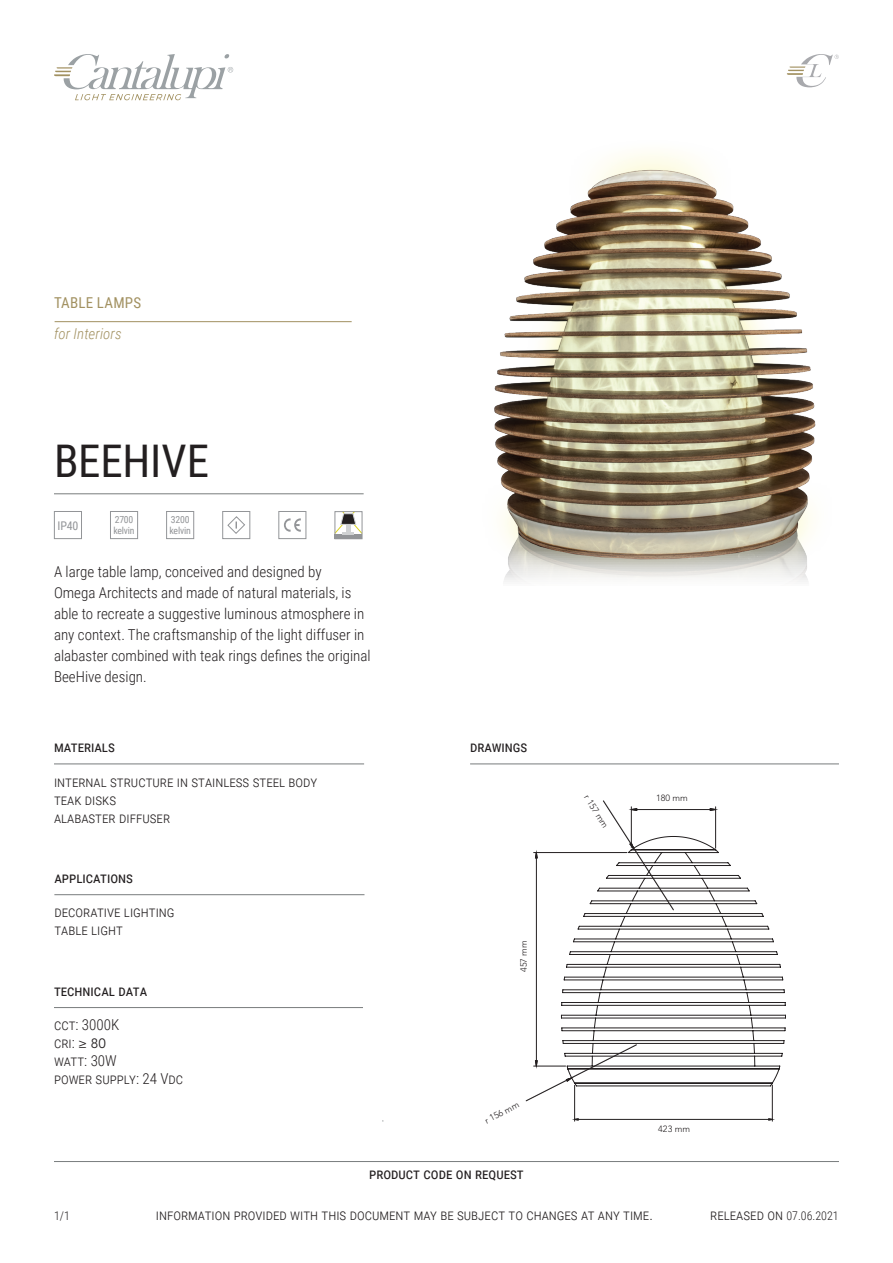
<style>
.page{position:relative;width:893px;height:1263px;background:#fff}
.page>*{position:absolute;margin:0;border:0;box-sizing:border-box;transform-origin:0 0}
.t1{font:45px "Roboto Condensed";letter-spacing:-.005em;color:#231f20}
.t2{font:300 15px/18px "Roboto Condensed";color:#231f20}
.t3{font:15px "Roboto Condensed";color:#231f20}
.t4{font:italic 300 15px "Roboto Condensed";letter-spacing:.005em;color:#a29161}
.t5{font:15px "Roboto Condensed";letter-spacing:.02em;color:#a29161}
.t6{font:12px "Roboto Condensed";color:#939598}
.t7{font:300 12px "Roboto Condensed";color:#231f20}
.t8{font:9.75px/10.5px "Roboto Condensed";letter-spacing:-.02em;color:#939598}
.t9{font:300 9px "Avenir LT Pro";color:#231f20}
.s1{font-family:"Avenir LT Pro";font-weight:400;font-size:13.5px}
.s2{font-size:12px}
</style>
<div class="page">
<hr style="left:55px;top:321px;width:297px;height:1px;background:#a29161">
<svg style="left:54px;top:54px;width:179px;height:46px"></svg>
<svg style="left:787px;top:54px;width:52px;height:33px"></svg>
<hr style="left:54px;top:1161px;width:785px;height:1px;background:#787c7d">
<hr style="left:470px;top:764px;width:369px;height:1px;background:#787c7d">
<hr style="left:54px;top:764px;width:310px;height:1px;background:#787c7d">
<hr style="left:54px;top:894px;width:310px;height:1px;background:#787c7d">
<hr style="left:54px;top:1007px;width:309px;height:1px;background:#787c7d">
<hr style="left:54px;top:493px;width:310px;height:1px;background:#787c7d">
<div style="left:54px;top:511px;width:28px;height:28px;border:1px solid #939598"></div>
<div style="left:222px;top:511px;width:28px;height:28px;border:1px solid #939598"></div>
<svg style="left:227px;top:516px;width:18px;height:18px"></svg>
<div style="left:278px;top:511px;width:28px;height:28px;border:1px solid #939598"></div>
<svg style="left:284px;top:518px;width:17px;height:14px"></svg>
<div style="left:110px;top:511px;width:28px;height:28px;border:1px solid #939598"></div>
<div style="left:166px;top:511px;width:28px;height:28px;border:1px solid #939598"></div>
<hr style="left:335px;top:535px;width:27px;height:4px;background:#939598">
<svg style="left:334px;top:511px;width:29px;height:24px"></svg>
<div style="left:335px;top:511px;width:27px;height:28px;border:1px solid #939598"></div>
<img style="left:494px;top:152px;width:322px;height:430px">
<svg style="left:561px;top:836px;width:225px;height:251px"></svg>
<svg style="left:535px;top:850px;width:3px;height:9px"></svg>
<hr style="left:534px;top:852px;width:93px;height:1px;background:#231f20">
<hr style="left:536px;top:852px;width:1px;height:214px;background:#231f20">
<svg style="left:525px;top:1044px;width:112px;height:58px"></svg>
<hr style="left:574px;top:1085px;width:1px;height:36px;background:#231f20">
<hr style="left:772px;top:1085px;width:1px;height:36px;background:#231f20">
<hr style="left:575px;top:1119px;width:197px;height:1px;background:#231f20">
<svg style="left:602px;top:800px;width:72px;height:111px"></svg>
<svg style="left:709px;top:808px;width:9px;height:3px"></svg>
<hr style="left:631px;top:807px;width:1px;height:40px;background:#231f20">
<hr style="left:715px;top:807px;width:1px;height:41px;background:#231f20">
<hr style="left:631px;top:809px;width:85px;height:1px;background:#231f20">
<p class="t5" style="left:54px;top:293px;width:89px">TABLE LAMPS</p>
<p class="t4" style="left:54px;top:323px;width:69px">for Interiors</p>
<h1 class="t1" style="left:54px;top:430px;width:157px">BEEHIVE</h1>
<p class="t6" style="left:58px;top:517px;width:22px">IP40</p>
<p class="t8" style="left:113px;top:514px;width:23px">2700 kelvin</p>
<p class="t8" style="left:170px;top:514px;width:23px">3200 kelvin</p>
<p class="t2" style="left:54px;top:560px;width:318px;line-height:21px">A large table lamp, conceived and designed by<br>Omega Architects and made of natural materials, is able to recreate a suggestive luminous atmosphere in any context. The craftsmanship of the light diffuser in alabaster combined with teak rings defines the original BeeHive design.</p>
<p class="t3" style="left:54px;top:736px;width:62px">materials</p>
<p class="t2" style="left:54px;top:772px;width:265px">internal structure in stainless steel body teak disks<br>alabaster diffuser</p>
<p class="t3" style="left:54px;top:867px;width:80px">applications</p>
<p class="t2" style="left:54px;top:902px;width:122px">decorative lighting table light</p>
<p class="t3" style="left:54px;top:980px;width:95px">technical data</p>
<p class="t2" style="left:54px;top:1015px;width:131px">cct: 3000K<br>cri: <span class="s1">≥ 80<br></span>watt: 30W<br>power supply: 24 Vdc</p>
<p class="t3" style="left:470px;top:736px;width:59px">drawings</p>
<p class="t9" style="left:518px;top:972px;width:33px;rotate:-90deg">457 mm</p>
<p class="t9" style="left:483px;top:1116px;width:39px;rotate:-27deg">r 156 mm</p>
<p class="t3" style="left:369px;top:1163px;width:156px">product code on request</p>
<p class="t9" style="left:591px;top:793px;width:39px;rotate:57deg">r 157 mm</p>
<p class="t9" style="left:656px;top:793px;width:33px">180 mm</p>
<p class="t9" style="left:658px;top:1123px;width:33px">423 mm</p>
<p class="t7" style="left:54px;top:1208px;width:17px">1/1</p>
<p class="t2" style="left:156px;top:1205px;width:499px">information provided with this document may be subject to changes at any time.</p>
<p class="t2" style="left:710px;top:1205px;width:130px">released on <span class="s2">07.06.2021</span></p>
</div>
